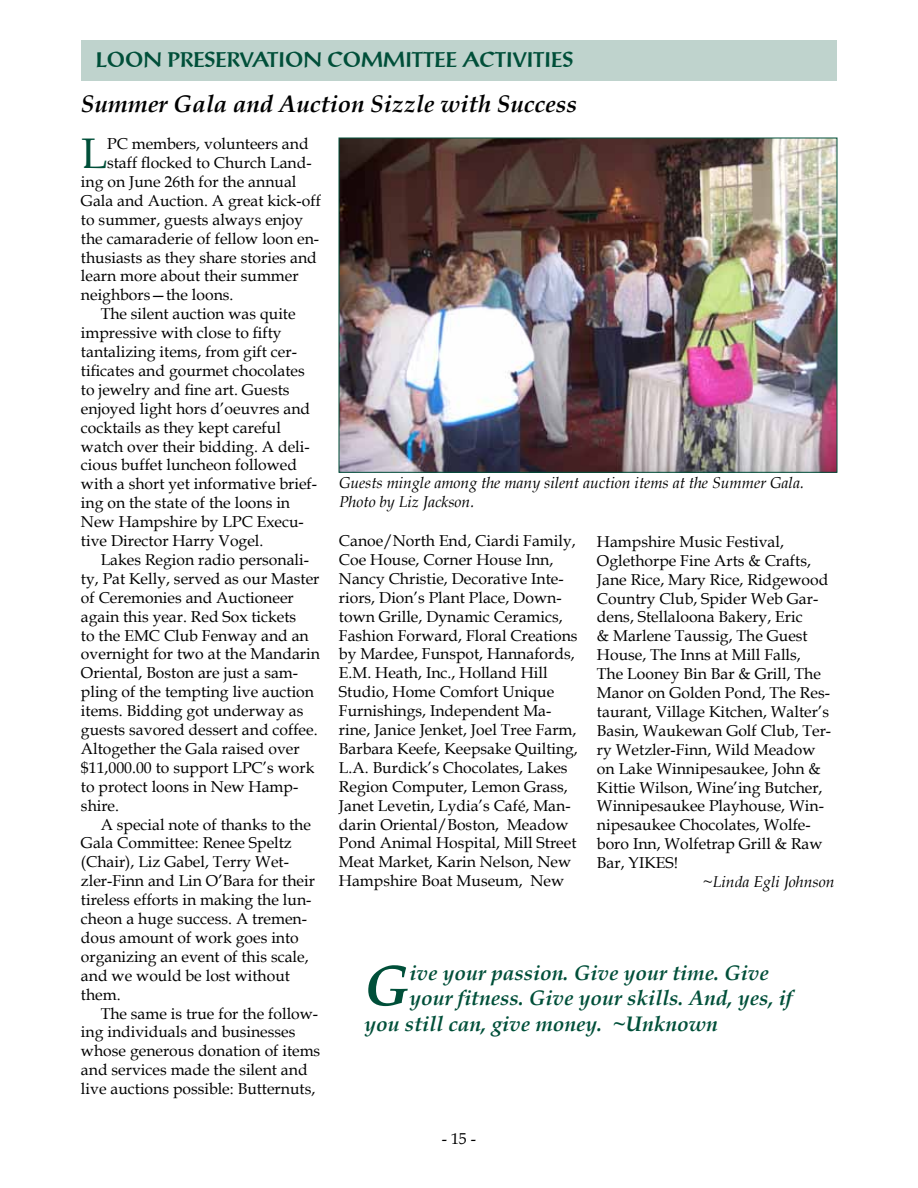
<style>
.page{position:relative;width:918px;height:1188px;background:#fff}
.page>*{position:absolute;margin:0;border:0;box-sizing:border-box;transform-origin:0 0}
.t1{font:italic 700 58.05px "Book Antiqua";color:#004f39}
.t2{font:42.75px "Book Antiqua";color:#004f39}
.t3{font:italic 700 24px "Book Antiqua";color:#000}
.t4{font:italic 700 21px "Book Antiqua";color:#004f39}
.t5{font:700 21px "Prose Antique";color:#004f39}
.t6{font:15.75px/18.9px "Book Antiqua";color:#000}
.t7{font:italic 15.75px/18.9px "Book Antiqua";color:#000}
</style>
<div class="page">
<div style="left:81px;top:40px;width:756px;height:41px;background:#bfd3cd"></div>
<img style="left:341px;top:140px;width:494px;height:330px">
<h3 class="t5" style="left:96px;top:47px;width:479px">LOON PRESERVATION COMMITTEE ACTIVITIES</h3>
<h3 class="t3" style="left:81px;top:87px;width:498px">Summer Gala and Auction Sizzle with Success</h3>
<h2 class="t2" style="left:81px;top:124px;width:28px">L</h2>
<p class="t6" style="left:107px;top:134px;width:203px">PC members, volunteers and</p>
<p class="t6" style="left:107px;top:153px;width:206px">staff flocked to Church Land-</p>
<p class="t6" style="left:81px;top:172px;width:217px">ing on June 26th for the annual</p>
<p class="t6" style="left:81px;top:191px;width:241px">Gala and Auction. A great kick-off</p>
<p class="t6" style="left:81px;top:210px;width:224px">to summer, guests always enjoy</p>
<p class="t6" style="left:81px;top:228px;width:240px">the camaraderie of fellow loon en-</p>
<p class="t6" style="left:81px;top:247px;width:237px">thusiasts as they share stories and</p>
<p class="t6" style="left:81px;top:266px;width:219px">learn more about their summer</p>
<p class="t6" style="left:81px;top:285px;width:154px">neighbors—the loons.</p>
<p class="t6" style="left:101px;top:304px;width:196px">The silent auction was quite</p>
<p class="t6" style="left:81px;top:323px;width:202px">impressive with close to fifty</p>
<p class="t6" style="left:81px;top:342px;width:217px">tantalizing items, from gift cer-</p>
<p class="t6" style="left:81px;top:361px;width:225px">tificates and gourmet chocolates</p>
<p class="t6" style="left:81px;top:380px;width:210px">to jewelry and fine art. Guests</p>
<p class="t6" style="left:81px;top:399px;width:231px">enjoyed light hors d’oeuvres and</p>
<p class="t6" style="left:81px;top:417px;width:201px">cocktails as they kept careful</p>
<p class="t6" style="left:81px;top:436px;width:230px">watch over their bidding. A deli-</p>
<p class="t6" style="left:81px;top:455px;width:218px">cious buffet luncheon followed</p>
<p class="t6" style="left:81px;top:474px;width:238px">with a short yet informative brief-</p>
<p class="t6" style="left:81px;top:493px;width:211px">ing on the state of the loons in</p>
<p class="t6" style="left:81px;top:512px;width:224px">New Hampshire by LPC Execu-</p>
<p class="t6" style="left:81px;top:531px;width:184px">tive Director Harry Vogel.</p>
<p class="t6" style="left:101px;top:550px;width:210px">Lakes Region radio personali-</p>
<p class="t6" style="left:81px;top:569px;width:240px">ty, Pat Kelly, served as our Master</p>
<p class="t6" style="left:81px;top:588px;width:214px">of Ceremonies and Auctioneer</p>
<p class="t6" style="left:81px;top:606px;width:217px">again this year. Red Sox tickets</p>
<p class="t6" style="left:81px;top:625px;width:229px">to the EMC Club Fenway and an</p>
<p class="t6" style="left:81px;top:644px;width:240px">overnight for two at the Mandarin</p>
<p class="t6" style="left:81px;top:663px;width:219px">Oriental, Boston are just a sam-</p>
<p class="t6" style="left:81px;top:682px;width:235px">pling of the tempting live auction</p>
<p class="t6" style="left:81px;top:701px;width:224px">items. Bidding got underway as</p>
<p class="t6" style="left:81px;top:720px;width:238px">guests savored dessert and coffee.</p>
<p class="t6" style="left:81px;top:739px;width:220px">Altogether the Gala raised over</p>
<p class="t6" style="left:81px;top:758px;width:235px">$11,000.00 to support LPC’s work</p>
<p class="t6" style="left:81px;top:777px;width:219px">to protect loons in New Hamp-</p>
<p class="t6" style="left:81px;top:795px;width:40px">shire.</p>
<p class="t6" style="left:101px;top:814px;width:212px">A special note of thanks to the</p>
<p class="t6" style="left:81px;top:833px;width:212px">Gala Committee: Renee Speltz</p>
<p class="t6" style="left:81px;top:852px;width:210px">(Chair), Liz Gabel, Terry Wet-</p>
<p class="t6" style="left:81px;top:871px;width:235px">zler-Finn and Lin O’Bara for their</p>
<p class="t6" style="left:81px;top:890px;width:232px">tireless efforts in making the lun-</p>
<p class="t6" style="left:81px;top:909px;width:227px">cheon a huge success. A tremen-</p>
<p class="t6" style="left:81px;top:928px;width:219px">dous amount of work goes into</p>
<p class="t6" style="left:81px;top:947px;width:229px">organizing an event of this scale,</p>
<p class="t6" style="left:81px;top:966px;width:210px">and we would be lost without</p>
<p class="t6" style="left:81px;top:984px;width:41px">them.</p>
<p class="t6" style="left:101px;top:1003px;width:219px">The same is true for the follow-</p>
<p class="t6" style="left:81px;top:1022px;width:216px">ing individuals and businesses</p>
<p class="t6" style="left:81px;top:1041px;width:241px">whose generous donation of items</p>
<p class="t6" style="left:81px;top:1060px;width:228px">and services made the silent and</p>
<p class="t6" style="left:81px;top:1079px;width:236px">live auctions possible: Butternuts,</p>
<p class="t7" style="left:339px;top:472px;width:466px">Guests mingle among the many silent auction items at the Summer Gala.<br>Photo by Liz Jackson.</p>
<p class="t6" style="left:339px;top:531px;width:240px">Canoe/North End, Ciardi Family,<br>Coe House, Corner House Inn,<br>Nancy Christie, Decorative Inte&shy;riors, Dion’s Plant Place, Down&shy;town Grille, Dynamic Ceramics,<br>Fashion Forward, Floral Creations by Mardee, Funspot, Hannafords,<br>E.M. Heath, Inc., Holland Hill<br>Studio, Home Comfort Unique<br>Furnishings, Independent Ma&shy;rine, Janice Jenket, Joel Tree Farm,<br>Barbara Keefe, Keepsake Quilting,<br>L.A. Burdick’s Chocolates, Lakes<br>Region Computer, Lemon Grass,<br>Janet Levetin, Lydia’s Café, Man&shy;darin Oriental/Boston, Meadow<br>Pond Animal Hospital, Mill Street<br>Meat Market, Karin Nelson, New<br>Hampshire Boat Museum, New</p>
<p class="t6" style="left:597px;top:532px;width:236px">Hampshire Music Festival,<br>Oglethorpe Fine Arts &amp; Crafts,<br>Jane Rice, Mary Rice, Ridgewood<br>Country Club, Spider Web Gar&shy;dens, Stellaloona Bakery, Eric<br>&amp; Marlene Taussig, The Guest<br>House, The Inns at Mill Falls,<br>The Looney Bin Bar &amp; Grill, The<br>Manor on Golden Pond, The Res&shy;taurant, Village Kitchen, Walter’s<br>Basin, Waukewan Golf Club, Ter&shy;ry Wetzler-Finn, Wild Meadow on Lake Winnipesaukee, John &amp;<br>Kittie Wilson, Wine’ing Butcher,<br>Winnipesaukee Playhouse, Win&shy;nipesaukee Chocolates, Wolfe&shy;boro Inn, Wolfetrap Grill &amp; Raw<br>Bar, YIKES!</p>
<p class="t7" style="left:703px;top:872px;width:133px">~Linda Egli Johnson</p>
<h1 class="t1" style="left:364px;top:945px;width:47px">G</h1>
<h3 class="t4" style="left:410px;top:958px;width:361px">ive your passion. Give your time. Give</h3>
<h3 class="t4" style="left:410px;top:984px;width:385px">your fitness. Give your skills. And, yes, if</h3>
<h3 class="t4" style="left:365px;top:1009px;width:355px">you still can, give money. ~Unknown</h3>
<p class="t6" style="left:442px;top:1129px;width:36px">- 15 -</p>
</div>
